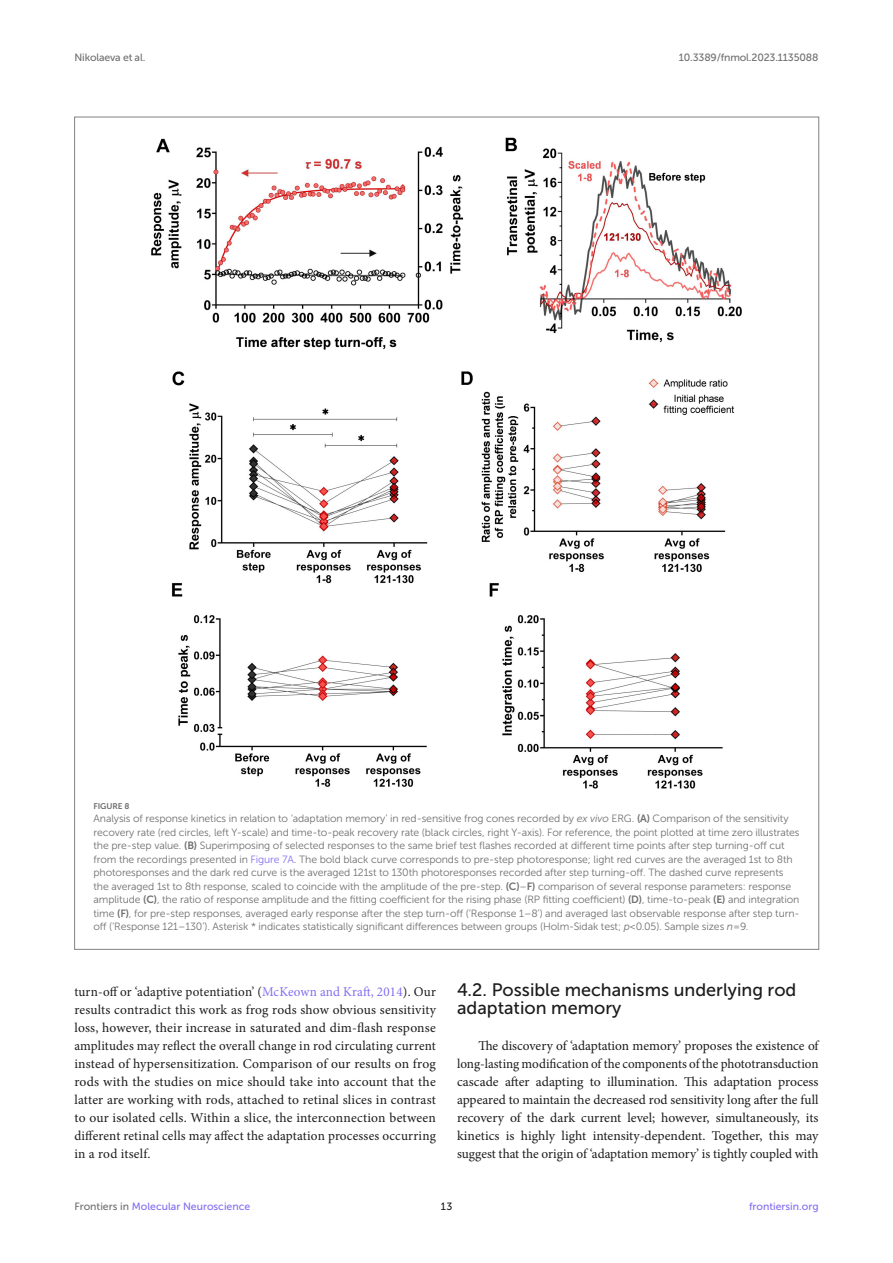
<style>
.page{position:relative;width:893px;height:1263px;background:#fff}
.page>*{position:absolute;margin:0;border:0;box-sizing:border-box;transform-origin:0 0}
.HEAD_2{font:18px/18px "Museo Sans 500";color:#1b1c1b}
.TEXT{font:13.5px/18px "Minion Pro";letter-spacing:.015em;color:#1b1c1b;text-align:justify}
.TEXT_FLUSH{font:13.5px/18px "Minion Pro";color:#1b1c1b;text-align:justify}
.FIG_LEG{font:10.5px/13.5px "Museo Sans 300";letter-spacing:-.01em;color:#706f70}
.t1{font:10.5px "Museo Sans 500";color:#856df0}
.t2{font:10.5px "Museo Sans 500";letter-spacing:-.015em;color:#706f70}
.t3{font:10.5px "Museo Sans 500";color:#1b1c1b}
.FIG_HD{font:8.25px "Museo Sans 700";letter-spacing:-.01em;color:#706f70}
.s1{font-style:italic}
.s2{font-family:"Museo Sans 700"}
.s3{color:#856df0}
.s4{color:#706f70}
</style>
<div class="page">
<img style="left:151px;top:137px;width:591px;height:652px">
<p class="t2" style="left:74px;top:51px;width:72px">Nikolaeva et al.</p>
<p class="t2" style="left:679px;top:51px;width:141px">10.3389/fnmol.2023.1135088</p>
<p class="FIG_HD" style="left:94px;top:801px;width:37px">FIGURE 8</p>
<p class="FIG_LEG" style="left:94px;top:812px;width:708px">Analysis of response kinetics in relation to ‘adaptation memory’ in red-sensitive frog cones recorded by <span class="s1">ex vivo</span> ERG. <span class="s2">(A)</span> Comparison of the sensitivity recovery rate (red circles, left Y-scale) and time-to-peak recovery rate (black circles, right Y-axis). For reference, the point plotted at time zero illustrates the pre-step value. <span class="s2">(B)</span> Superimposing of selected responses to the same brief test flashes recorded at different time points after step turning-off cut from the recordings presented in <span class="s3">Figure 7A</span>. The bold black curve corresponds to pre-step photoresponse; light red curves are the averaged 1st to 8th photoresponses and the dark red curve is the averaged 121st to 130th photoresponses recorded after step turning-off. The dashed curve represents the averaged 1st to 8th response, scaled to coincide with the amplitude of the pre-step. <span class="s2">(C)</span>–<span class="s2">F)</span> comparison of several response parameters: response amplitude <span class="s2">(C)</span>, the ratio of response amplitude and the fitting coefficient for the rising phase (RP fitting coefficient) <span class="s2">(D)</span>, time-to-peak <span class="s2">(E)</span> and integration time <span class="s2">(F)</span>, for pre-step responses, averaged early response after the step turn-off (‘Response 1–8’) and averaged last observable response after step turn&shy;off (‘Response 121–130’). Asterisk * indicates statistically significant differences between groups (Holm-Sidak test; <span class="s1">p</span> &lt; 0.05). Sample sizes <span class="s1">n</span> = 9.</p>
<p class="TEXT" style="left:74px;top:983px;width:363px">turn-off or ‘adaptive potentiation’ (<span class="s3">McKeown and Kraft, 2014</span>). Our results contradict this work as frog rods show obvious sensitivity loss, however, their increase in saturated and dim-flash response amplitudes may reflect the overall change in rod circulating current instead of hypersensitization. Comparison of our results on frog rods with the studies on mice should take into account that the latter are working with rods, attached to retinal slices in contrast to our isolated cells. Within a slice, the interconnection between different retinal cells may affect the adaptation processes occurring in a rod itself.</p>
<p class="HEAD_2" style="left:457px;top:981px;width:341px">4.2. Possible mechanisms underlying rod adaptation memory</p>
<p class="TEXT_FLUSH" style="left:457px;top:1037px;width:363px;text-indent:21px">The discovery of ‘adaptation memory’ proposes the existence of long-lasting modification of the components of the phototransduction cascade after adapting to illumination. This adaptation process appeared to maintain the decreased rod sensitivity long after the full recovery of the dark current level; however, simultaneously, its kinetics is highly light intensity-dependent. Together, this may suggest that the origin of ‘adaptation memory’ is tightly coupled with</p>
<p class="t1" style="left:74px;top:1200px;width:177px"><span class="s4">Frontiers in</span> Molecular Neuroscience</p>
<p class="t3" style="left:441px;top:1200px;width:13px">13</p>
<p class="t1" style="left:749px;top:1200px;width:71px">frontiersin.org</p>
</div>
